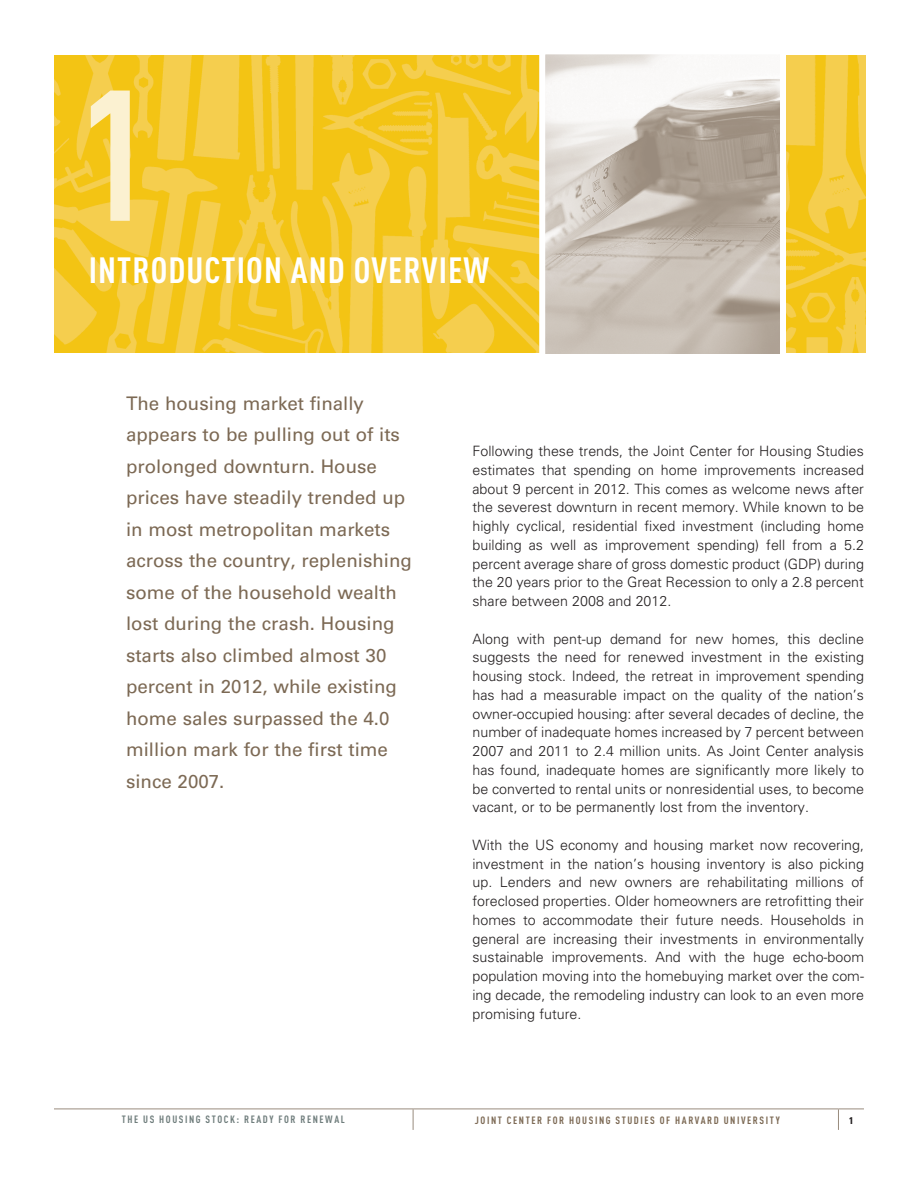
<style>
.page{position:relative;width:918px;height:1188px;background:#fff}
.page>*{position:absolute;margin:0;border:0;box-sizing:border-box;transform-origin:0 0}
.t1{font:700 condensed 183px "DIN Pro";color:#fbf1d1}
.section_headline{font:700 condensed 36px "DIN Pro";letter-spacing:.03em;color:#fff}
.Silver_intro{font:18.75px/31.5px "Univers LT Std";color:#7c6954}
._01_Body_Text{font:300 14.25px/18.8px "Univers LT Std";color:#231f20;text-align:justify}
.t2{font:700 condensed 10.5px "DIN Pro";letter-spacing:.15em;color:#7c6954}
.t3{font:700 condensed 10.5px "DIN Pro";letter-spacing:.15em;color:#6f7d7c}
.t4{font:700 condensed 9.75px "Univers LT Std";color:#231f20}
</style>
<div class="page">
<img style="left:54px;top:55px;width:812px;height:298px">
<hr style="left:54px;top:1109px;width:359px;height:1px;background:#998b7d">
<hr style="left:413px;top:1109px;width:425px;height:1px;background:#998b7d">
<svg style="left:413px;top:1109px;width:1px;height:21px"></svg>
<svg style="left:838px;top:1109px;width:26px;height:21px"></svg>
<svg style="left:536px;top:54px;width:253px;height:300px"></svg>
<p class="t1" style="left:78px;top:45px;width:75px">1</p>
<p class="section_headline" style="left:89px;top:248px;width:402px">INTRODUCTION AND OVERVIEW</p>
<p class="Silver_intro" style="left:126px;top:387px;width:287px">The housing market finally appears to be pulling out of its prolonged downturn. House prices have steadily trended up in most metropolitan markets across the country, replenishing some of the household wealth lost during the crash. Housing starts also climbed almost 30 percent in 2012, while existing home sales surpassed the 4.0 million mark for the first time since 2007.</p>
<p class="_01_Body_Text" style="left:472px;top:442px;width:393px">Following these trends, the Joint Center for Housing Studies estimates that spending on home improvements increased about 9 percent in 2012. This comes as welcome news after the severest downturn in recent memory. While known to be highly cyclical, residential fixed investment (including home building as well as improvement spending) fell from a 5.2 percent average share of gross domestic product (GDP) during the 20 years prior to the Great Recession to only a 2.8 percent share between 2008 and 2012.</p>
<p class="_01_Body_Text" style="left:472px;top:629px;width:393px">Along with pent-up demand for new homes, this decline suggests the need for renewed investment in the existing housing stock. Indeed, the retreat in improvement spending has had a measurable impact on the quality of the nation’s owner-occupied housing: after several decades of decline, the number of inadequate homes increased by 7 percent between 2007 and 2011 to 2.4 million units. As Joint Center analysis has found, inadequate homes are significantly more likely to be converted to rental units or nonresidential uses, to become vacant, or to be permanently lost from the inventory.</p>
<p class="_01_Body_Text" style="left:472px;top:835px;width:393px">With the US economy and housing market now recovering, investment in the nation’s housing inventory is also picking up. Lenders and new owners are rehabilitating millions of foreclosed properties. Older homeowners are retrofitting their homes to accommodate their future needs. Households in general are increasing their investments in environmentally sustainable improvements. And with the huge echo-boom population moving into the homebuying market over the com&shy;ing decade, the remodeling industry can look to an even more promising future.</p>
<p class="t3" style="left:122px;top:1113px;width:225px">THE US HOUSING STOCK: READY FOR RENEWAL</p>
<p class="t2" style="left:475px;top:1114px;width:306px">JOINT CENTER FOR HOUSING STUDIES OF HARVARD UNIVERSITY</p>
<p class="t4" style="left:849px;top:1114px;width:6px">1</p>
</div>
